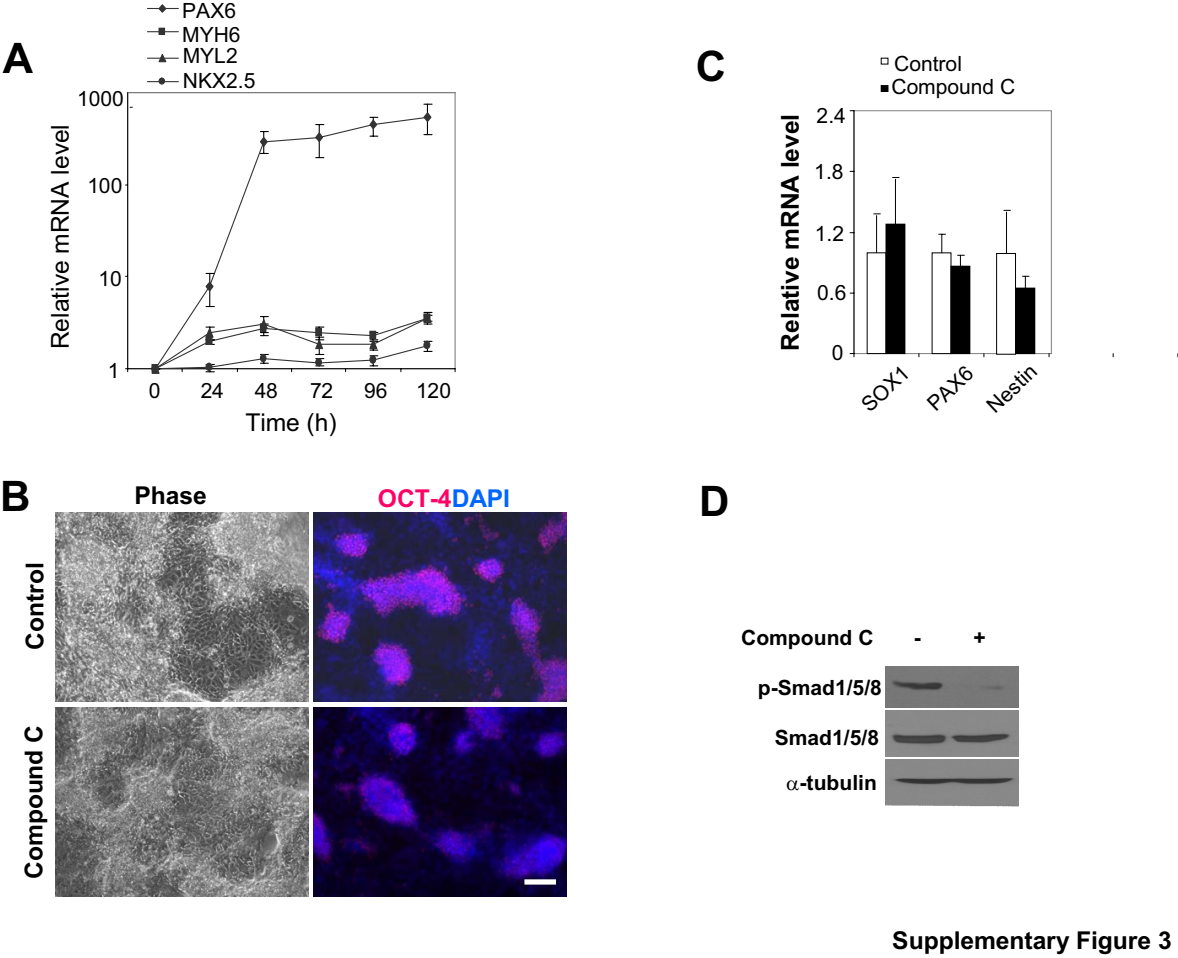
<style>
.page{position:relative;width:1178px;height:958px;background:#fff}
.page>*{position:absolute;margin:0;border:0;box-sizing:border-box;transform-origin:0 0}
.t1{font:700 42px "Arial";color:#000}
.t2{font:700 24.68px "Arial";color:#000}
.t3{font:24.68px "Arial";color:#000}
.t4{font:700 24.5px "Arial";letter-spacing:-.005em;color:#000}
.t5{font:700 24.5px "Arial";color:#f06}
.t6{font:24.5px "Arial";color:#000}
.t7{font:21px/44.1px "Arial";color:#000}
.t8{font:700 21px/45px "Arial";color:#000;text-align:right}
.s1{color:#06f}
</style>
<div class="page">
<hr style="left:876px;top:215px;width:1px;height:53px;background:#000">
<hr style="left:1005px;top:212px;width:1px;height:73px;background:#000">
<div style="left:853px;top:110px;width:198px;height:244px;border:1px solid #808080"></div>
<div style="left:867px;top:253px;width:18px;height:100px;background:#fff"></div>
<div style="left:996px;top:253px;width:19px;height:101px;background:#fff"></div>
<div style="left:995px;top:253px;width:20px;height:101px;border:1px solid #000"></div>
<div style="left:885px;top:224px;width:19px;height:129px;background:#000"></div>
<div style="left:885px;top:224px;width:20px;height:130px;border:1px solid #000"></div>
<div style="left:950px;top:266px;width:19px;height:87px;background:#000"></div>
<div style="left:950px;top:266px;width:20px;height:88px;border:1px solid #000"></div>
<div style="left:1015px;top:288px;width:19px;height:65px;background:#000"></div>
<svg style="left:938px;top:234px;width:7px;height:19px"></svg>
<hr style="left:894px;top:179px;width:1px;height:54px;background:#000">
<svg style="left:957px;top:255px;width:7px;height:11px"></svg>
<svg style="left:1022px;top:276px;width:6px;height:12px"></svg>
<hr style="left:853px;top:111px;width:1px;height:242px;background:#000">
<svg style="left:882px;top:87px;width:4px;height:3px"></svg>
<div style="left:880px;top:85px;width:8px;height:7px;border:1px solid #000"></div>
<img style="left:313px;top:512px;width:253px;height:189px">
<img style="left:313px;top:707px;width:253px;height:188px">
<img style="left:56px;top:512px;width:252px;height:189px">
<img style="left:56px;top:707px;width:252px;height:189px">
<hr style="left:127px;top:93px;width:1px;height:275px;background:#000">
<hr style="left:128px;top:368px;width:327px;height:1px;background:#000">
<svg style="left:206px;top:116px;width:222px;height:157px"></svg>
<hr style="left:318px;top:137px;width:2px;height:20px;background:#000">
<svg style="left:259px;top:131px;width:9px;height:23px"></svg>
<svg style="left:314px;top:124px;width:10px;height:19px"></svg>
<svg style="left:368px;top:117px;width:10px;height:20px"></svg>
<svg style="left:422px;top:104px;width:10px;height:31px"></svg>
<svg style="left:150px;top:273px;width:282px;height:101px"></svg>
<div style="left:152px;top:364px;width:6px;height:7px;background:#333;border-radius:50%"></div>
<div style="left:151px;top:364px;width:7px;height:8px;border:1px solid #333;border-radius:50%"></div>
<div style="left:206px;top:363px;width:6px;height:7px;background:#333;border-radius:50%"></div>
<div style="left:205px;top:362px;width:7px;height:9px;border:1px solid #333;border-radius:50%"></div>
<div style="left:260px;top:354px;width:6px;height:7px;background:#333;border-radius:50%"></div>
<div style="left:260px;top:354px;width:6px;height:8px;border:1px solid #333;border-radius:50%"></div>
<div style="left:316px;top:358px;width:5px;height:8px;background:#333;border-radius:50%"></div>
<div style="left:315px;top:358px;width:7px;height:8px;border:1px solid #333;border-radius:50%"></div>
<div style="left:370px;top:355px;width:5px;height:8px;background:#333;border-radius:50%"></div>
<div style="left:369px;top:355px;width:7px;height:8px;border:1px solid #333;border-radius:50%"></div>
<div style="left:424px;top:341px;width:6px;height:7px;background:#333;border-radius:50%"></div>
<div style="left:423px;top:340px;width:7px;height:9px;border:1px solid #333;border-radius:50%"></div>
<hr style="left:147px;top:8px;width:31px;height:1px;background:#333">
<svg style="left:158px;top:4px;width:9px;height:9px"></svg>
<hr style="left:147px;top:31px;width:31px;height:1px;background:#333">
<div style="left:158px;top:28px;width:7px;height:7px;border:1px solid #333"></div>
<hr style="left:147px;top:58px;width:31px;height:1px;background:#333">
<svg style="left:157px;top:54px;width:10px;height:9px"></svg>
<hr style="left:147px;top:81px;width:31px;height:1px;background:#333">
<div style="left:158px;top:78px;width:7px;height:7px;border:1px solid #333;border-radius:50%"></div>
<img style="left:885px;top:759px;width:133px;height:47px">
<img style="left:885px;top:666px;width:133px;height:41px">
<img style="left:885px;top:710px;width:133px;height:46px">
<div style="left:524px;top:879px;width:32px;height:5px;background:#fff"></div>
<p class="t1" style="left:3px;top:43px;width:32px">A</p>
<p class="t3" style="left:46px;top:349px;width:226px;rotate:-90deg">Relative mRNA level</p>
<p class="t7" style="left:77px;top:77px;width:48px">1000</p>
<p class="t7" style="left:87px;top:164px;width:37px">100</p>
<p class="t7" style="left:99px;top:256px;width:25px">10</p>
<p class="t7" style="left:108px;top:349px;width:13px">1</p>
<p class="t7" style="left:182px;top:-1px;width:60px;line-height:23.4px">PAX6<br>MYH6</p>
<p class="t7" style="left:183px;top:33px;width:56px">MYL2</p>
<p class="t7" style="left:183px;top:58px;width:74px">NKX2.5</p>
<p class="t7" style="left:149px;top:368px;width:13px">0</p>
<p class="t7" style="left:201px;top:368px;width:25px">24</p>
<p class="t7" style="left:255px;top:368px;width:25px">48</p>
<p class="t7" style="left:310px;top:368px;width:25px">72</p>
<p class="t7" style="left:364px;top:368px;width:25px">96</p>
<p class="t7" style="left:416px;top:368px;width:37px">120</p>
<p class="t6" style="left:245px;top:408px;width:93px">Time (h)</p>
<p class="t1" style="left:695px;top:51px;width:32px">C</p>
<p class="t1" style="left:0;top:480px;width:32px">B</p>
<p class="t1" style="left:699px;top:486px;width:32px">D</p>
<p class="t4" style="left:134px;top:486px;width:74px">Phase</p>
<p class="t5" style="left:378px;top:489px;width:134px">OCT-4<span class="s1">DAPI</span></p>
<p class="t2" style="left:781px;top:350px;width:238px;rotate:-90deg">Relative mRNA level</p>
<p class="t7" style="left:816px;top:93px;width:31px">2.4</p>
<p class="t7" style="left:814px;top:149px;width:31px">1.8</p>
<p class="t7" style="left:891px;top:51px;width:125px;line-height:23.8px">Control<br>Compound C</p>
<p class="t7" style="left:814px;top:212px;width:31px">1.2</p>
<p class="t7" style="left:816px;top:271px;width:31px">0.6</p>
<p class="t7" style="left:831px;top:330px;width:13px">0</p>
<p class="t7" style="left:885px;top:358px;width:55px;text-indent:-49px;rotate:-43deg">SOX1<br>PAX6</p>
<p class="t7" style="left:975px;top:392px;width:61px;rotate:-43deg">Nestin</p>
<p class="t2" style="left:26px;top:649px;width:89px;rotate:-90deg">Control</p>
<p class="t2" style="left:25px;top:878px;width:155px;rotate:-90deg">Compound C</p>
<p class="t8" style="left:741px;top:616px;width:134px">Compound C</p>
<p class="t8" style="left:913px;top:616px;width:9px">-</p>
<p class="t8" style="left:973px;top:616px;width:14px">+</p>
<p class="t8" style="left:757px;top:666px;width:126px">p-Smad1/5/8</p>
<p class="t8" style="left:774px;top:716px;width:106px">Smad1/5/8 -tubulin</p>
<p class="t4" style="left:892px;top:930px;width:281px">Supplementary Figure 3</p>
</div>
